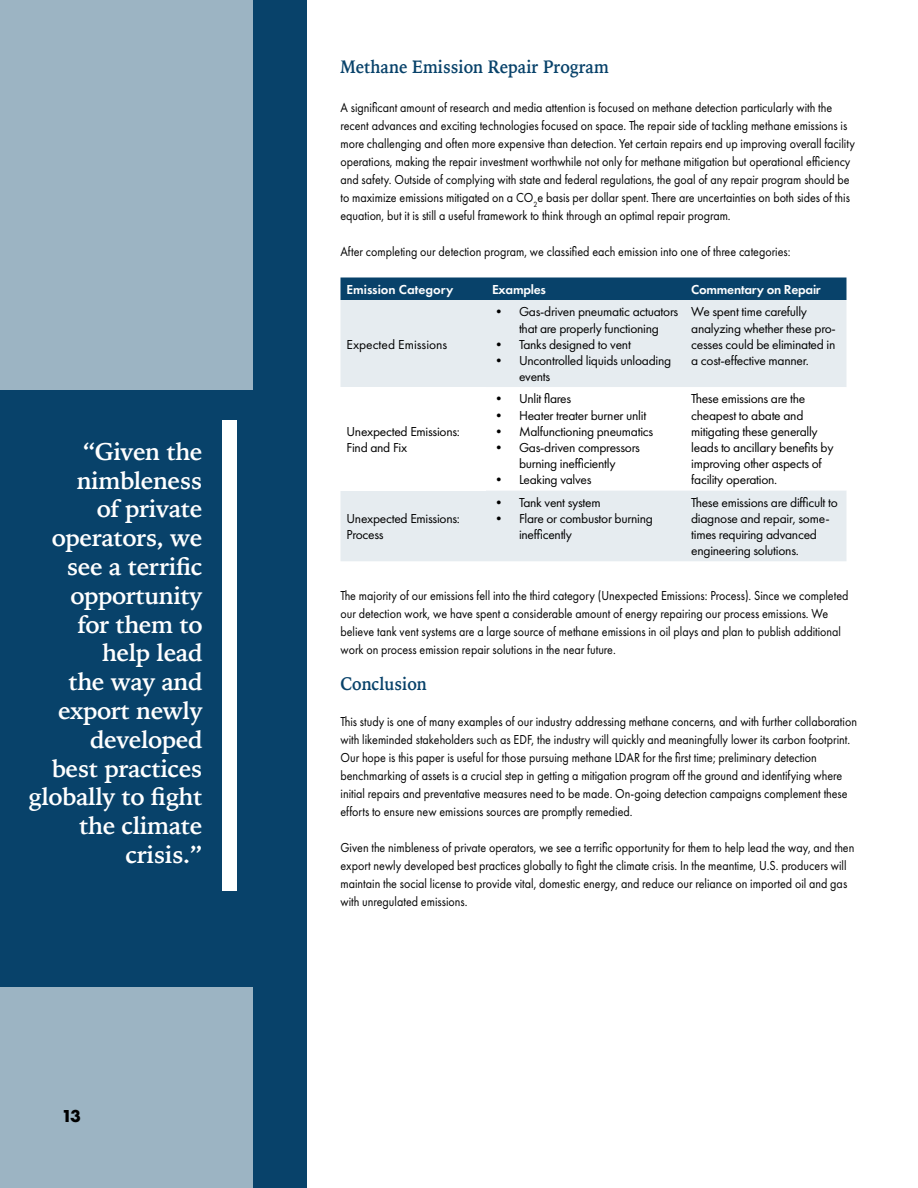
<style>
.page{position:relative;width:918px;height:1188px;background:#fff}
.page>*{position:absolute;margin:0;border:0;box-sizing:border-box;transform-origin:0 0}
.t1{font:700 24px/28.8px "Iowan Old Style";letter-spacing:-.02em;color:#fff;text-align:right}
.t2{font:700 18px "Iowan Old Style";color:#08426a;scale:.89 1}
.t3{font:700 18px "Futura PT";color:#000}
.t4{font:13.5px/18px "Futura PT";color:#000;scale:.89 1}
.t5{font:13.5px/16.2px "Futura PT";letter-spacing:-.02em;color:#000}
.t6{font:600 13.5px "Futura PT";letter-spacing:-.02em;color:#fff}
.t7{font:13.5px "Futura PT";color:#000}
.t8{font:600 13.5px "Futura PT";color:#fff}
</style>
<div class="page">
<div style="left:0;top:0;width:255px;height:1188px;background:#9cb4c3"></div>
<div style="left:340px;top:278px;width:506px;height:22px;background:#08426a"></div>
<div style="left:340px;top:300px;width:506px;height:261px;background:#e6ecf0"></div>
<div style="left:340px;top:387px;width:146px;height:103px;background:#fff"></div>
<svg style="left:486px;top:387px;width:360px;height:103px"></svg>
<div style="left:0;top:390px;width:254px;height:597px;background:#08426a"></div>
<div style="left:222px;top:420px;width:15px;height:471px;background:#fff"></div>
<div style="left:254px;top:0;width:54px;height:1188px;background:#08426a"></div>
<h1 class="t1" style="left:29px;top:436px;width:175px">“Given the nimbleness<br>of private operators, we see a terrific opportunity<br>for them to help lead<br>the way and export newly developed<br>best practices globally to fight the climate crisis.”</h1>
<h2 class="t3" style="left:62px;top:1105px;width:21px">13</h2>
<h2 class="t2" style="left:340px;top:50px;width:303px">Methane Emission Repair Program</h2>
<p class="t4" style="left:340px;top:99px;width:579px">A significant amount of research and media attention is focused on methane detection particularly with the recent advances and exciting technologies focused on space. The repair side of tackling methane emissions is more challenging and often more expensive than detection. Yet certain repairs end up improving overall facility operations, making the repair investment worthwhile not only for methane mitigation but operational efficiency and safety. Outside of complying with state and federal regulations, the goal of any repair program should be to maximize emissions mitigated on a CO<sub>2</sub>e basis per dollar spent. There are uncertainties on both sides of this equation, but it is still a useful framework to think through an optimal repair program.</p>
<p class="t4" style="left:340px;top:243px;width:507px">After completing our detection program, we classified each emission into one of three categories:</p>
<p class="t8" style="left:346px;top:281px;width:108px">Emission Category</p>
<p class="t6" style="left:492px;top:281px;width:56px">Examples</p>
<p class="t6" style="left:691px;top:281px;width:131px">Commentary on Repair</p>
<p class="t7" style="left:346px;top:336px;width:102px">Expected Emissions</p>
<p class="t5" style="left:346px;top:423px;width:115px">Unexpected Emissions:<br>Find and Fix</p>
<p class="t5" style="left:492px;top:304px;width:188px;text-align:center">• Gas-driven pneumatic actuators that are properly functioning</p>
<p class="t5" style="left:492px;top:336px;width:140px">• Tanks designed to vent</p>
<p class="t5" style="left:519px;top:352px;width:154px;text-indent:-27px">• Uncontrolled liquids unloading events</p>
<p class="t5" style="left:492px;top:391px;width:81px">• Unlit flares</p>
<p class="t5" style="left:492px;top:407px;width:156px">• Heater treater burner unlit</p>
<p class="t5" style="left:492px;top:423px;width:163px">• Malfunctioning pneumatics</p>
<p class="t5" style="left:492px;top:439px;width:150px;text-align:center">• Gas-driven compressors burning inefficiently</p>
<p class="t5" style="left:492px;top:472px;width:101px">• Leaking valves</p>
<p class="t5" style="left:691px;top:304px;width:146px">We spent time carefully analyzing whether these pro&shy;cesses could be eliminated in a cost-effective manner.</p>
<p class="t5" style="left:691px;top:391px;width:144px">These emissions are the cheapest to abate and mitigating these generally leads to ancillary benefits by improving other aspects of facility operation.</p>
<p class="t5" style="left:691px;top:494px;width:148px">These emissions are difficult to diagnose and repair, some&shy;times requiring advanced engineering solutions.</p>
<p class="t4" style="left:340px;top:586px;width:572px">The majority of our emissions fell into the third category (Unexpected Emissions: Process). Since we completed our detection work, we have spent a considerable amount of energy repairing our process emissions. We believe tank vent systems are a large source of methane emissions in oil plays and plan to publish additional work on process emission repair solutions in the near future.</p>
<h2 class="t2" style="left:340px;top:667px;width:99px">Conclusion</h2>
<p class="t4" style="left:340px;top:712px;width:582px">This study is one of many examples of our industry addressing methane concerns, and with further collaboration with likeminded stakeholders such as EDF, the industry will quickly and meaningfully lower its carbon footprint.<br>Our hope is this paper is useful for those pursuing methane LDAR for the first time; preliminary detection benchmarking of assets is a crucial step in getting a mitigation program off the ground and identifying where initial repairs and preventative measures need to be made. On-going detection campaigns complement these efforts to ensure new emissions sources are promptly remedied.</p>
<p class="t4" style="left:340px;top:838px;width:579px">Given the nimbleness of private operators, we see a terrific opportunity for them to help lead the way, and then export newly developed best practices globally to fight the climate crisis. In the meantime, U.S. producers will maintain the social license to provide vital, domestic energy, and reduce our reliance on imported oil and gas with unregulated emissions.</p>
<p class="t5" style="left:492px;top:494px;width:110px">• Tank vent system</p>
<p class="t5" style="left:519px;top:510px;width:136px;text-indent:-27px">• Flare or combustor burning inefficently</p>
<p class="t5" style="left:346px;top:510px;width:115px">Unexpected Emissions:<br>Process</p>
</div>
